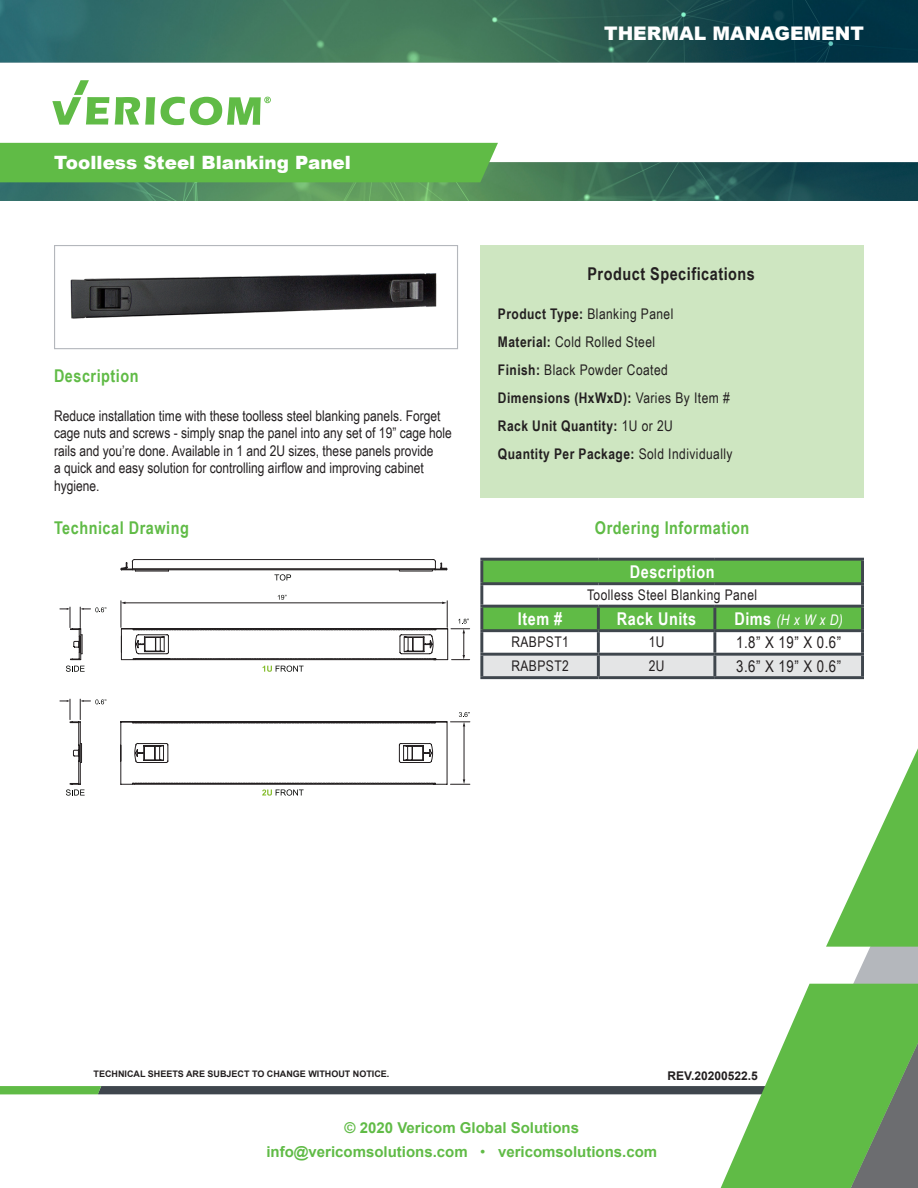
<style>
.page{position:relative;width:918px;height:1188px;background:#fff}
.page>*{position:absolute;margin:0;border:0;box-sizing:border-box;transform-origin:0 0}
.Page_Title_New{font:900 18.75px "Arial";color:#fff}
.Page_Title_New-2{font:900 18.3px "Arial";color:#fff}
.text_headers{font:700 17.55px "Arial Narrow";letter-spacing:.03em;color:#60bb46}
.text_headers-2{font:700 17.55px "Arial Narrow";letter-spacing:.03em;color:#fff}
.Black_Headers{font:700 17.55px "Arial Narrow";letter-spacing:.03em;color:#231f20}
.Corporate_stationary{font:16.2px "Arial Narrow";color:#231f20}
.t1{font:700 15px/24.8px "Arial";color:#60bb46;text-align:center}
.copy_text{font:14.7px/17.5px "Arial Narrow";color:#231f20}
.Corporate_stationary-2{font:14.7px "Arial Narrow";letter-spacing:.03em;color:#231f20}
.Corporate_stationary-3{font:700 14.7px "Arial Narrow";letter-spacing:.03em;color:#231f20}
.text_headers-3{font:italic 14.7px "Arial Narrow";color:#fff}
.Contact_Info_Letterh{font:700 12px "Arial";color:#231f20}
.t2{font:700 9px "Arial";color:#231f20}
.s1{font-weight:700}
.s2{font-weight:400}
.s3{font-weight:700;font-style:normal;font-size:17.55px}
</style>
<div class="page">
<img style="left:0;top:0;width:918px;height:201px">
<div style="left:0;top:143px;width:498px;height:39px;background:#60bb46"></div>
<svg style="left:115px;top:97px;width:40px;height:28px"></svg>
<svg style="left:52px;top:80px;width:57px;height:45px"></svg>
<svg style="left:161px;top:97px;width:110px;height:28px"></svg>
<svg style="left:101px;top:1086px;width:614px;height:8px;fill:#3f464d"></svg>
<svg style="left:0;top:1086px;width:101px;height:8px"></svg>
<svg style="left:809px;top:947px;width:109px;height:37px;fill:#b4b8bc"></svg>
<svg style="left:715px;top:984px;width:203px;height:204px"></svg>
<svg style="left:826px;top:748px;width:92px;height:199px"></svg>
<div style="left:480px;top:246px;width:384px;height:252px;background:#cee6c1"></div>
<div style="left:54px;top:245px;width:404px;height:104px;border:1px solid #b4b7bc"></div>
<div style="left:483px;top:561px;width:378px;height:68px;background:#60bb46"></div>
<div style="left:482px;top:584px;width:381px;height:22px;background:#fff"></div>
<div style="left:483px;top:656px;width:378px;height:20px;background:#e4e5e6"></div>
<hr style="left:480px;top:558px;width:118px;height:3px;background:#3f464d">
<hr style="left:480px;top:561px;width:3px;height:21px;background:#3f464d">
<hr style="left:598px;top:558px;width:117px;height:3px;background:#3f464d">
<hr style="left:715px;top:558px;width:149px;height:3px;background:#3f464d">
<hr style="left:861px;top:561px;width:3px;height:21px;background:#3f464d">
<hr style="left:480px;top:582px;width:118px;height:3px;background:#3f464d">
<hr style="left:480px;top:585px;width:3px;height:20px;background:#3f464d">
<hr style="left:598px;top:582px;width:117px;height:3px;background:#3f464d">
<hr style="left:715px;top:582px;width:149px;height:3px;background:#3f464d">
<hr style="left:861px;top:585px;width:3px;height:20px;background:#3f464d">
<hr style="left:480px;top:605px;width:118px;height:3px;background:#3f464d">
<hr style="left:480px;top:608px;width:3px;height:21px;background:#3f464d">
<hr style="left:598px;top:605px;width:117px;height:3px;background:#3f464d">
<hr style="left:597px;top:608px;width:3px;height:21px;background:#3f464d">
<hr style="left:715px;top:605px;width:149px;height:3px;background:#3f464d">
<hr style="left:713px;top:608px;width:3px;height:21px;background:#3f464d">
<hr style="left:861px;top:608px;width:3px;height:21px;background:#3f464d">
<hr style="left:480px;top:653px;width:118px;height:3px;background:#3f464d">
<hr style="left:598px;top:653px;width:117px;height:3px;background:#3f464d">
<hr style="left:715px;top:653px;width:149px;height:3px;background:#3f464d">
<hr style="left:480px;top:676px;width:118px;height:3px;background:#3f464d">
<hr style="left:598px;top:676px;width:117px;height:3px;background:#3f464d">
<hr style="left:715px;top:676px;width:149px;height:3px;background:#3f464d">
<hr style="left:480px;top:629px;width:118px;height:3px;background:#3f464d">
<hr style="left:480px;top:632px;width:3px;height:21px;background:#3f464d">
<hr style="left:598px;top:629px;width:117px;height:3px;background:#3f464d">
<hr style="left:597px;top:632px;width:3px;height:21px;background:#3f464d">
<hr style="left:715px;top:629px;width:149px;height:3px;background:#3f464d">
<hr style="left:713px;top:632px;width:3px;height:21px;background:#3f464d">
<hr style="left:861px;top:632px;width:3px;height:21px;background:#3f464d">
<hr style="left:480px;top:656px;width:3px;height:20px;background:#3f464d">
<hr style="left:597px;top:656px;width:3px;height:20px;background:#3f464d">
<hr style="left:713px;top:656px;width:3px;height:20px;background:#3f464d">
<hr style="left:861px;top:656px;width:3px;height:20px;background:#3f464d">
<svg style="left:70px;top:559px;width:377px;height:226px"></svg>
<svg style="left:80px;top:569px;width:356px;height:216px"></svg>
<svg style="left:60px;top:699px;width:11px;height:21px"></svg>
<hr style="left:464px;top:726px;width:1px;height:54px;background:#231f20">
<svg style="left:451px;top:779px;width:19px;height:6px"></svg>
<svg style="left:80px;top:699px;width:26px;height:21px"></svg>
<svg style="left:451px;top:712px;width:19px;height:14px"></svg>
<svg style="left:274px;top:574px;width:17px;height:7px"></svg>
<svg style="left:132px;top:783px;width:304px;height:13px"></svg>
<svg style="left:66px;top:789px;width:19px;height:7px"></svg>
<svg style="left:60px;top:595px;width:410px;height:65px"></svg>
<svg style="left:263px;top:666px;width:41px;height:6px"></svg>
<svg style="left:66px;top:666px;width:19px;height:6px"></svg>
<img style="left:54px;top:250px;width:383px;height:92px">
<p class="Page_Title_New-2" style="left:54px;top:150px;width:298px">Toolless Steel Blanking Panel</p>
<p class="text_headers" style="left:54px;top:362px;width:86px">Description</p>
<p class="copy_text" style="left:54px;top:406px;width:399px">Reduce installation time with these toolless steel blanking panels. Forget cage nuts and screws - simply snap the panel into any set of 19” cage hole rails and you’re done. Available in 1 and 2U sizes, these panels provide<br>a quick and easy solution for controlling airflow and improving cabinet hygiene.</p>
<p class="Page_Title_New" style="left:604px;top:19px;width:261px">THERMAL MANAGEMENT</p>
<p class="Black_Headers" style="left:587px;top:260px;width:169px">Product Specifications</p>
<p class="Corporate_stationary-2" style="left:498px;top:303px;width:177px"><span class="s1">Product Type:</span> Blanking Panel</p>
<p class="Corporate_stationary-2" style="left:498px;top:331px;width:159px"><span class="s1">Material:</span> Cold Rolled Steel</p>
<p class="Corporate_stationary-2" style="left:498px;top:359px;width:171px"><span class="s1">Finish:</span> Black Powder Coated</p>
<p class="Corporate_stationary-3" style="left:498px;top:387px;width:233px">Dimensions (HxWxD): <span class="s2">Varies By Item #</span></p>
<p class="Corporate_stationary-3" style="left:498px;top:415px;width:176px">Rack Unit Quantity: <span class="s2">1U or 2U</span></p>
<p class="Corporate_stationary-3" style="left:498px;top:443px;width:236px">Quantity Per Package: <span class="s2">Sold Individually</span></p>
<p class="text_headers" style="left:54px;top:515px;width:136px">Technical Drawing</p>
<p class="text_headers" style="left:595px;top:515px;width:156px">Ordering Information</p>
<p class="text_headers-2" style="left:630px;top:558px;width:86px">Description</p>
<p class="Corporate_stationary-2" style="left:587px;top:584px;width:172px">Toolless Steel Blanking Panel</p>
<p class="text_headers-2" style="left:518px;top:605px;width:46px">Item #</p>
<p class="text_headers-2" style="left:617px;top:605px;width:81px">Rack Units</p>
<p class="text_headers-3" style="left:734px;top:609px;width:110px"><span class="s3">Dims</span> (H x W x D)</p>
<p class="Corporate_stationary-2" style="left:511px;top:631px;width:59px">RABPST1</p>
<p class="Corporate_stationary-2" style="left:649px;top:631px;width:17px">1U</p>
<p class="Corporate_stationary" style="left:736px;top:631px;width:106px">1.8” X 19” X 0.6”</p>
<p class="Corporate_stationary-2" style="left:511px;top:655px;width:59px">RABPST2</p>
<p class="Corporate_stationary-2" style="left:649px;top:655px;width:17px">2U</p>
<p class="Corporate_stationary" style="left:736px;top:654px;width:106px">3.6” X 19” X 0.6”</p>
<p class="t2" style="left:94px;top:1068px;width:297px">TECHNICAL SHEETS ARE SUBJECT TO CHANGE WITHOUT NOTICE.</p>
<p class="Contact_Info_Letterh" style="left:667px;top:1067px;width:92px">REV.20200522.5</p>
<p class="t1" style="left:266px;top:1115px;width:392px">© 2020 Vericom Global Solutions info@vericomsolutions.com <span class="s2">•</span> vericomsolutions.com</p>
</div>
